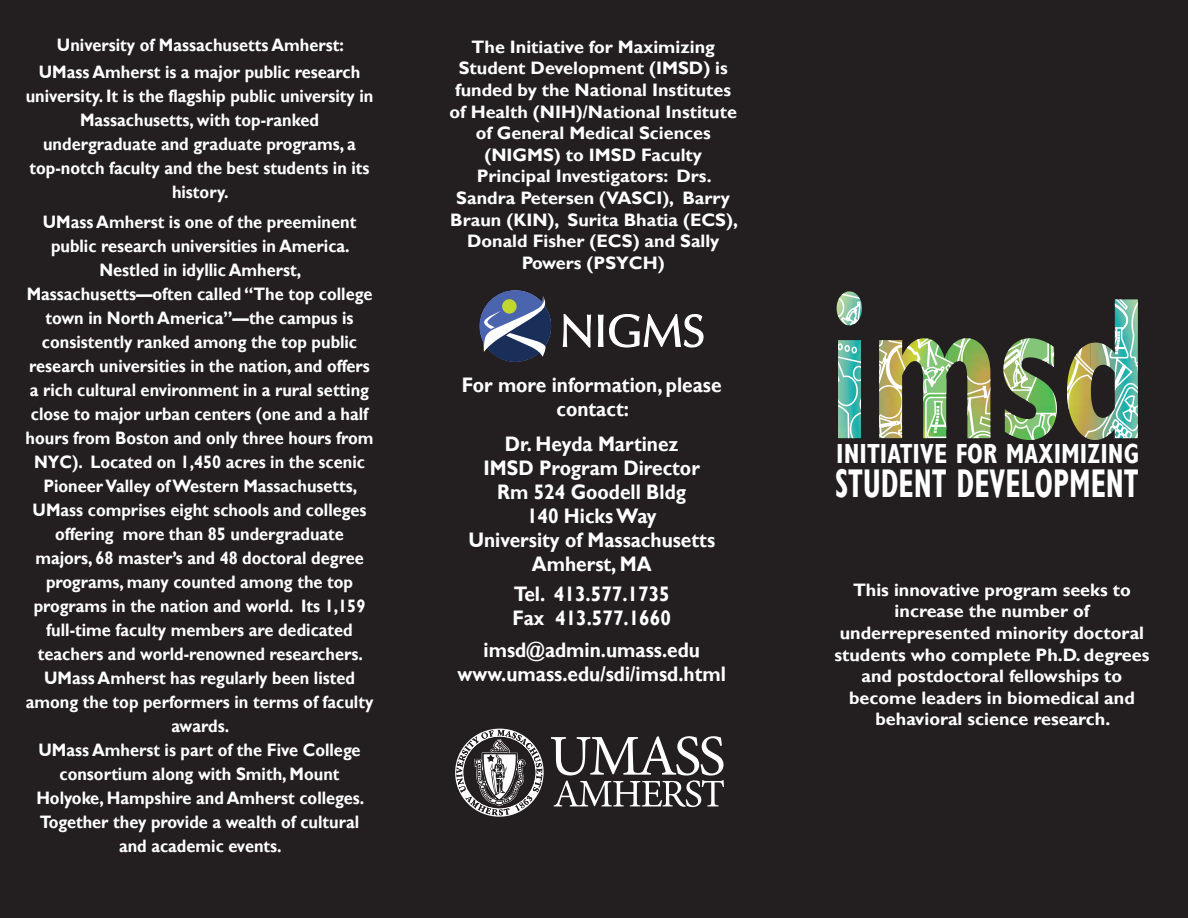
<style>
.page{position:relative;width:1188px;height:918px;background:#231f20}
.page>*{position:absolute;margin:0;border:0;box-sizing:border-box;transform-origin:0 0}
.t1{font:700 condensed 40.05px "Gill Sans";color:#fff;scale:.74 1}
.t2{font:700 condensed 27.6px "Gill Sans";color:#fff;scale:.93 1}
.t3{font:700 21px/24px "Gill Sans";color:#fff;text-align:center;scale:.91 1}
.t4{font:700 18px/24px "Gill Sans";color:#fff;text-align:center;scale:.91 1}
.t5{font:700 18px/21.6px "Gill Sans";color:#fff;text-align:center}
</style>
<div class="page">
<img style="left:837px;top:291px;width:301px;height:149px">
<svg style="left:562px;top:314px;width:142px;height:34px"></svg>
<svg style="left:479px;top:290px;width:72px;height:72px"></svg>
<div style="left:502px;top:299px;width:15px;height:15px;background:#c1d730;border-radius:50%"></div>
<svg style="left:455px;top:728px;width:269px;height:89px"></svg>
<p class="t4" style="left:39px;top:31px;width:355px;line-height:27px">University of Massachusetts Amherst:<br>UMass Amherst is a major public research</p>
<p class="t4" style="left:26px;top:84px;width:384px">university. It is the flagship public university in Massachusetts, with top-ranked undergraduate and graduate programs, a top-notch faculty and the best students in its history.</p>
<p class="t4" style="left:26px;top:210px;width:384px">UMass Amherst is one of the preeminent public research universities in America.<br>Nestled in idyllic Amherst, Massachusetts—often called “The top college town in North America”—the campus is consistently ranked among the top public research universities in the nation, and offers a rich cultural environment in a rural setting close to major urban centers (one and a half hours from Boston and only three hours from NYC). Located on 1,450 acres in the scenic Pioneer Valley of Western Massachusetts, UMass comprises eight schools and colleges offering more than 85 undergraduate majors, 68 master’s and 48 doctoral degree programs, many counted among the top programs in the nation and world. Its 1,159 full-time faculty members are dedicated teachers and world-renowned researchers.<br>UMass Amherst has regularly been listed among the top performers in terms of faculty awards.<br>UMass Amherst is part of the Five College consortium along with Smith, Mount Holyoke, Hampshire and Amherst colleges.<br>Together they provide a wealth of cultural and academic events.</p>
<p class="t5" style="left:450px;top:36px;width:290px">The Initiative for Maximizing<br>Student Development (IMSD) is funded by the National Institutes of Health (NIH)/National Institute of General Medical Sciences (NIGMS) to IMSD Faculty<br>Principal Investigators: Drs.<br>Sandra Petersen (VASCI), Barry<br>Braun (KIN), Surita Bhatia (ECS),<br>Donald Fisher (ECS) and Sally<br>Powers (PSYCH)</p>
<p class="t3" style="left:462px;top:373px;width:287px">For more information, please contact:</p>
<p class="t3" style="left:468px;top:432px;width:273px">Dr. Heyda Martinez<br>IMSD Program Director<br>Rm 524 Goodell Bldg<br>140 Hicks Way<br>University of Massachusetts<br>Amherst, MA</p>
<p class="t3" style="left:513px;top:582px;width:175px;text-align:left">Tel. 413.577.1735<br>Fax 413.577.1660</p>
<p class="t3" style="left:458px;top:637px;width:296px">imsd@admin.umass.edu www.umass.edu/sdi/imsd.html</p>
<h2 class="t2" style="left:836px;top:437px;width:327px">INITIATIVE FOR MAXIMIZING</h2>
<h1 class="t1" style="left:835px;top:460px;width:412px">STUDENT DEVELOPMENT</h1>
<p class="t5" style="left:834px;top:579px;width:316px">This innovative program seeks to increase the number of underrepresented minority doctoral students who complete Ph.D. degrees and postdoctoral fellowships to become leaders in biomedical and behavioral science research.</p>
</div>
